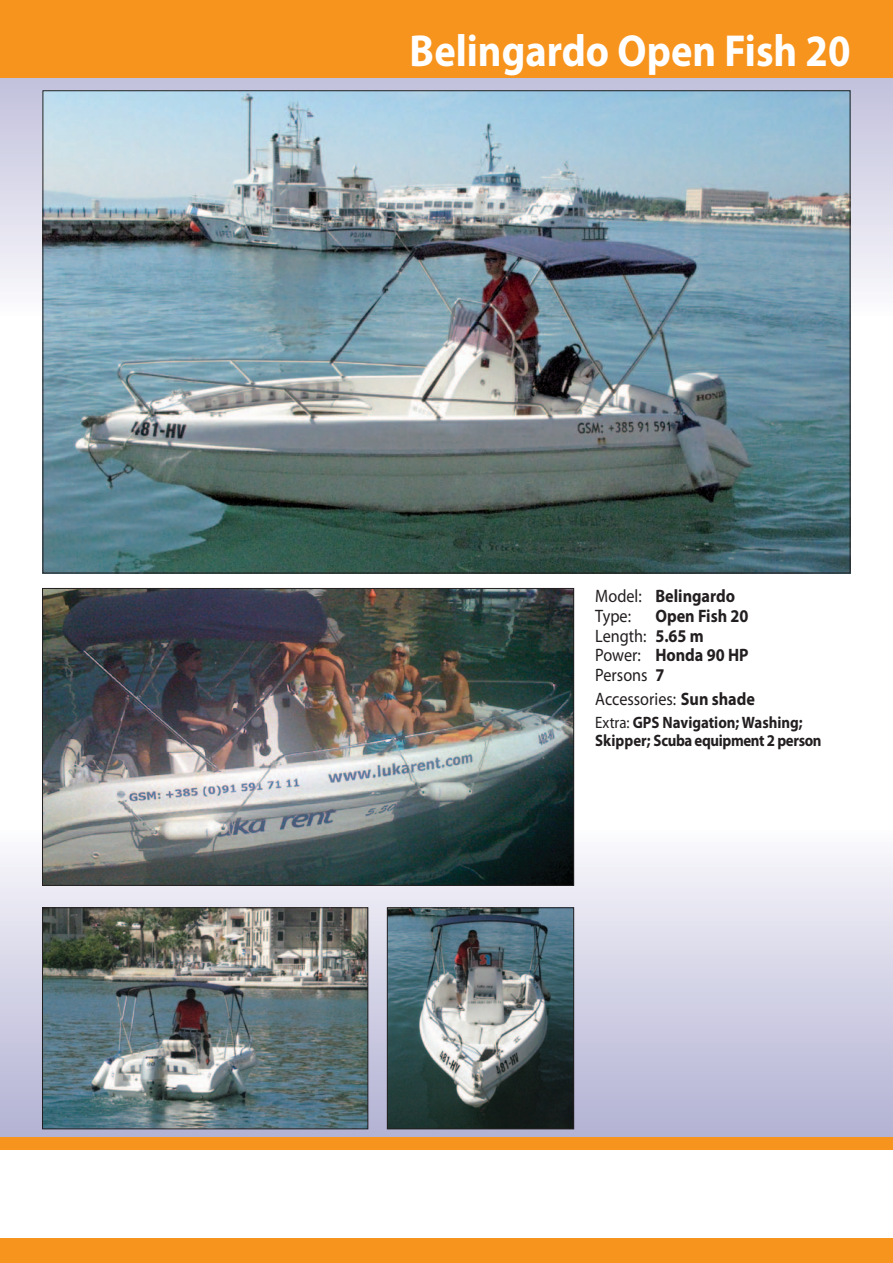
<style>
.page{position:relative;width:893px;height:1263px;background:#fff}
.page>*{position:absolute;margin:0;border:0;box-sizing:border-box;transform-origin:0 0}
.t1{font:700 45px "Myriad Pro";color:#fff;scale:.9 1}
.t2{font:700 18px/19.8px "Myriad Pro";color:#231f20;scale:.9 1}
.t3{font:18px/19.8px "Myriad Pro";color:#231f20;scale:.9 1}
.t4{font:700 16.5px/18.1px "Myriad Pro";letter-spacing:-.005em;color:#231f20;scale:.9 1}
.s1{font-weight:700}
.s2{font-weight:400}
</style>
<div class="page">
<svg style="left:0;top:78px;width:893px;height:239px"></svg>
<div style="left:0;top:827px;width:893px;height:317px;background:linear-gradient(to bottom,#fbfafd,#aeadd0)"></div>
<div style="left:0;top:0;width:893px;height:78px;background:#f7941d"></div>
<div style="left:0;top:1238px;width:893px;height:25px;background:#f7941d"></div>
<div style="left:0;top:1137px;width:893px;height:13px;background:#f7941d"></div>
<img style="left:45px;top:92px;width:803px;height:479px">
<img style="left:44px;top:590px;width:528px;height:294px">
<div style="left:42px;top:588px;width:532px;height:298px;border:1px solid #231f20"></div>
<img style="left:389px;top:909px;width:183px;height:218px">
<div style="left:387px;top:907px;width:187px;height:222px;border:1px solid #231f20"></div>
<img style="left:44px;top:909px;width:322px;height:218px">
<div style="left:42px;top:907px;width:326px;height:222px;border:1px solid #231f20"></div>
<h1 class="t1" style="left:410px;top:21px;width:491px">Belingardo Open Fish 20</h1>
<p class="t3" style="left:595px;top:586px;width:157px">Model: <span class="s1">Belingardo<br></span>Type:</p>
<p class="t2" style="left:595px;top:605px;width:172px;text-indent:60px">Open Fish 20<br><span class="s2">Length:</span> 5.65 m<br><span class="s2">Power:</span> Honda 90 HP<br><span class="s2">Persons</span> 7</p>
<p class="t3" style="left:595px;top:689px;width:179px">Accessories: <span class="s1">Sun shade</span></p>
<p class="t4" style="left:595px;top:712px;width:253px"><span class="s2">Extra:</span> GPS Navigation; Washing;<br>Skipper; Scuba equipment 2 person</p>
</div>
